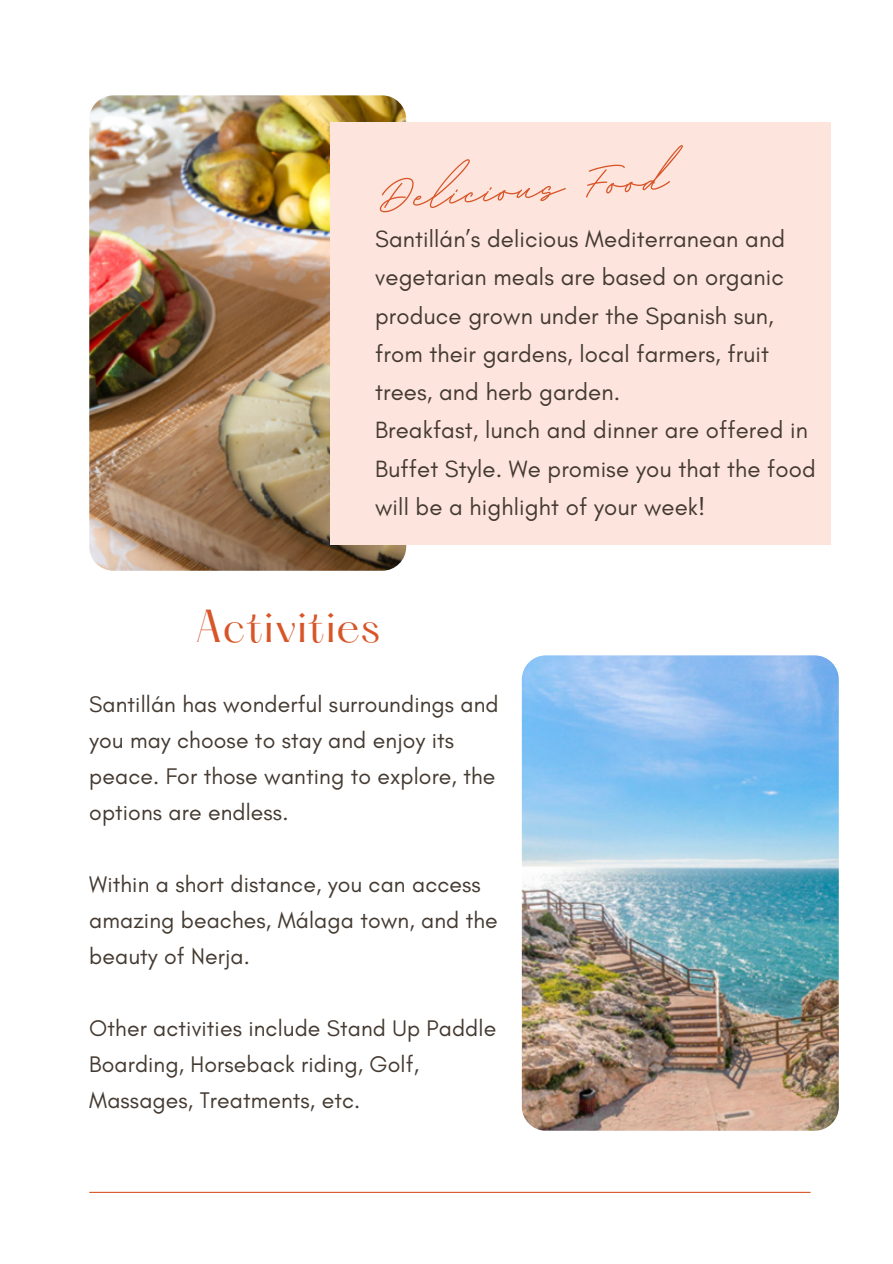
<style>
.page{position:relative;width:893px;height:1264px;background:#fff}
.page>*{position:absolute;margin:0;border:0;box-sizing:border-box;transform-origin:0 0}
.t1{font:700 82.35px "BD Script";color:#d85528}
.t2{font:40.5px "Hatton";letter-spacing:.01em;color:#d85528}
.t3{font:24px/38.2px "Glacial Indifference";letter-spacing:.005em;color:#443a31}
.t4{font:22.95px/36px "Glacial Indifference";letter-spacing:.005em;color:#443a31}
</style>
<div class="page">
<img style="left:89px;top:95px;width:317px;height:475px;border-radius:24px">
<div style="left:330px;top:122px;width:500px;height:422px;background:#fde5dd"></div>
<hr style="left:89px;top:1191px;width:721px;height:1px;background:#d85528">
<img style="left:522px;top:655px;width:316px;height:475px;border-radius:24px">
<p class="t1" style="left:375px;top:144px;width:290px;rotate:-4deg">Delicious Food</p>
<p class="t3" style="left:375px;top:220px;width:411px">Santillán’s delicious Mediterranean and vegetarian meals are based on organic produce grown under the Spanish sun, from their gardens, local farmers, fruit trees, and herb garden.</p>
<p class="t3" style="left:375px;top:411px;width:442px">Breakfast, lunch and dinner are offered in<br>Buffet Style. We promise you that the food will be a highlight of your week!</p>
<p class="t2" style="left:195px;top:607px;width:186px">Activities</p>
<p class="t4" style="left:89px;top:686px;width:411px">Santillán has wonderful surroundings and you may choose to stay and enjoy its peace. For those wanting to explore, the options are endless.</p>
<p class="t4" style="left:89px;top:866px;width:410px">Within a short distance, you can access amazing beaches, Málaga town, and the beauty of Nerja.</p>
<p class="t4" style="left:89px;top:1010px;width:408px">Other activities include Stand Up Paddle<br>Boarding, Horseback riding, Golf,<br>Massages, Treatments, etc.</p>
</div>
